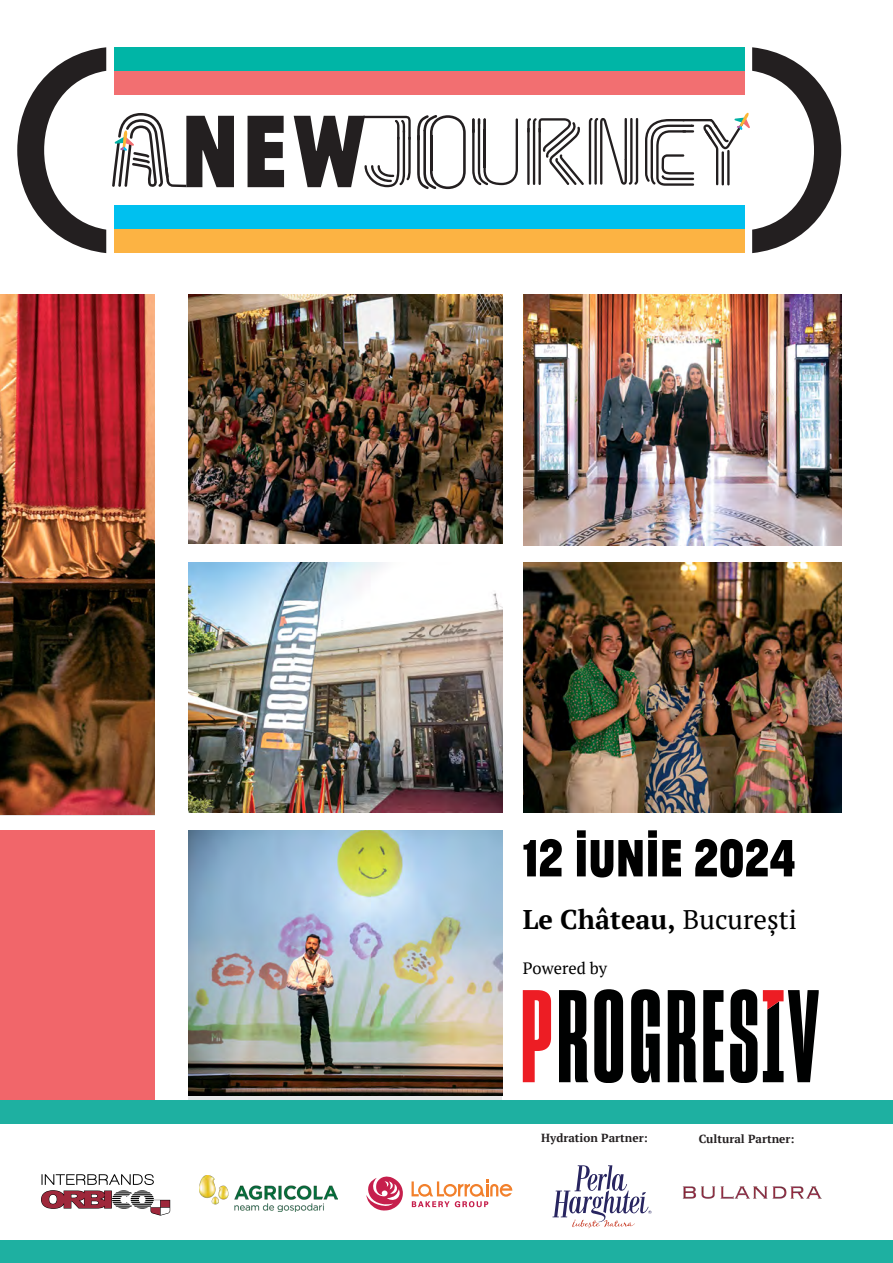
<style>
.page{position:relative;width:893px;height:1263px;background:#fff}
.page>*{position:absolute;margin:0;border:0;box-sizing:border-box;transform-origin:0 0}
.t1{font:700 54.9px "Jean Luc";color:#000}
.t2{font:700 27px "PT Serif";color:#000}
.t3{font:16.5px "PT Serif";color:#000}
.t4{font:700 11.7px "PT Serif";color:#231f20}
.s1{font-weight:400}
</style>
<div class="page">
<img style="left:189px;top:831px;width:313px;height:264px">
<div style="left:0;top:1100px;width:893px;height:163px;background:#1eb0a1"></div>
<div style="left:0;top:831px;width:154px;height:269px;background:#f1666a"></div>
<img style="left:0;top:295px;width:154px;height:520px">
<img style="left:524px;top:295px;width:318px;height:250px">
<img style="left:524px;top:563px;width:318px;height:250px">
<img style="left:189px;top:563px;width:313px;height:250px">
<img style="left:189px;top:295px;width:313px;height:249px">
<div style="left:0;top:1125px;width:893px;height:115px;background:#fff"></div>
<div style="left:114px;top:47px;width:630px;height:24px;background:#00b5a6"></div>
<div style="left:114px;top:229px;width:630px;height:24px;background:#fcb343"></div>
<div style="left:114px;top:206px;width:630px;height:23px;background:#00c0ef"></div>
<div style="left:114px;top:71px;width:630px;height:24px;background:#f26f71"></div>
<svg style="left:17px;top:47px;width:89px;height:206px"></svg>
<svg style="left:248px;top:116px;width:36px;height:71px"></svg>
<svg style="left:527px;top:118px;width:111px;height:67px"></svg>
<svg style="left:472px;top:118px;width:46px;height:67px"></svg>
<hr style="left:472px;top:118px;width:3px;height:15px;background:#231f20">
<svg style="left:294px;top:116px;width:117px;height:71px"></svg>
<svg style="left:645px;top:119px;width:49px;height:67px"></svg>
<hr style="left:682px;top:119px;width:30px;height:2px;background:#231f20">
<svg style="left:703px;top:47px;width:138px;height:206px"></svg>
<svg style="left:112px;top:113px;width:122px;height:74px"></svg>
<svg style="left:417px;top:115px;width:49px;height:74px"></svg>
<hr style="left:430px;top:135px;width:3px;height:36px;background:#231f20">
<img style="left:199px;top:1175px;width:138px;height:37px">
<img style="left:682px;top:1186px;width:140px;height:13px">
<svg style="left:41px;top:1174px;width:129px;height:41px"></svg>
<svg style="left:412px;top:1179px;width:100px;height:28px"></svg>
<svg style="left:366px;top:1176px;width:37px;height:35px"></svg>
<svg style="left:523px;top:990px;width:28px;height:92px"></svg>
<svg style="left:559px;top:989px;width:64px;height:94px"></svg>
<svg style="left:631px;top:989px;width:29px;height:94px"></svg>
<svg style="left:668px;top:990px;width:29px;height:92px"></svg>
<svg style="left:703px;top:990px;width:21px;height:92px"></svg>
<svg style="left:730px;top:989px;width:27px;height:94px"></svg>
<svg style="left:763px;top:990px;width:56px;height:92px"></svg>
<svg style="left:552px;top:1165px;width:99px;height:63px"></svg>
<h1 class="t1" style="left:523px;top:820px;width:274px">12 IUNIE 2024</h1>
<h2 class="t2" style="left:523px;top:902px;width:276px">Le Château, <span class="s1">București</span></h2>
<h3 class="t3" style="left:523px;top:957px;width:86px">Powered by</h3>
<p class="t4" style="left:541px;top:1130px;width:108px">Hydration Partner:</p>
<p class="t4" style="left:699px;top:1131px;width:97px">Cultural Partner:</p>
</div>
